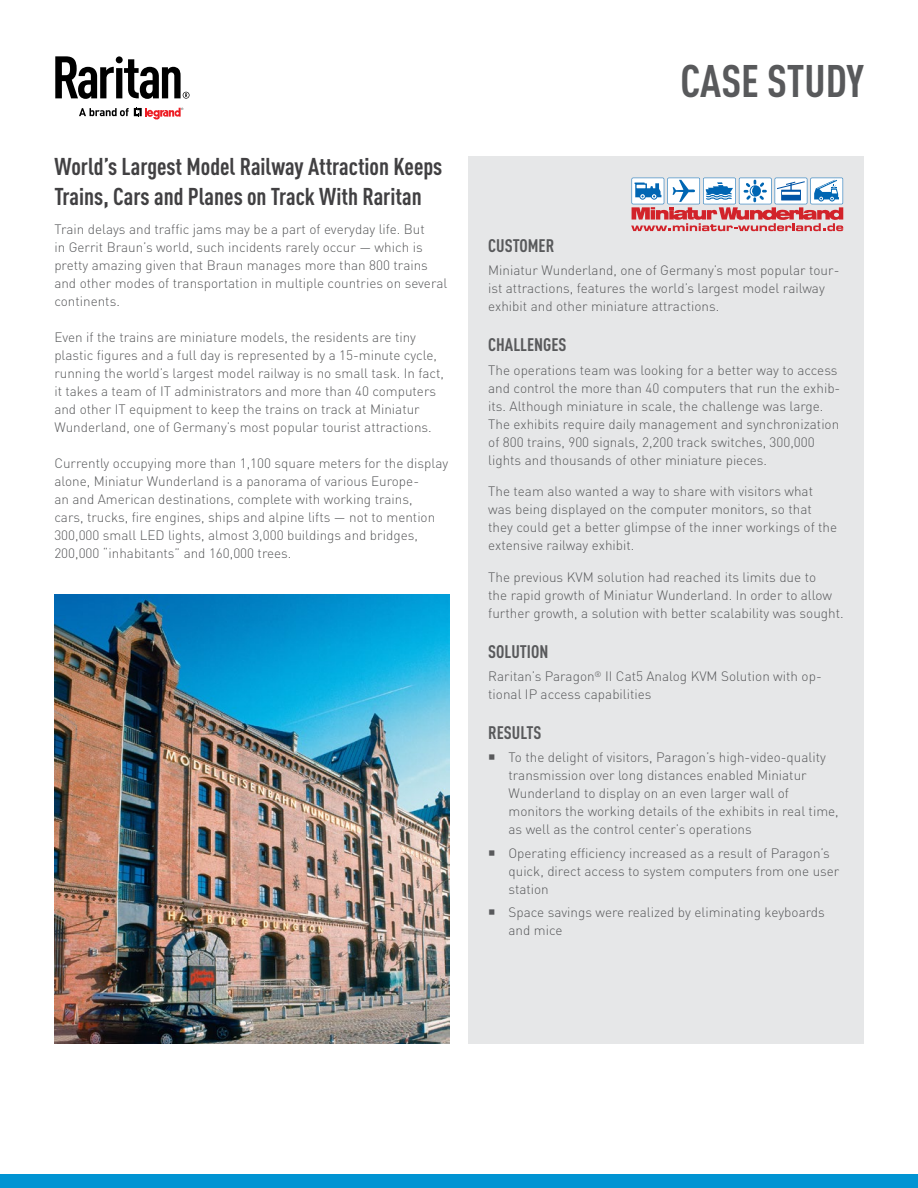
<style>
.page{position:relative;width:918px;height:1188px;background:#fff}
.page>*{position:absolute;margin:0;border:0;box-sizing:border-box;transform-origin:0 0}
.t1{font:700 condensed 45px "DIN Pro";color:#58595b}
.t2{font:700 condensed 24px/30px "DIN Pro";color:#414042}
.t3{font:700 condensed 18px "DIN Pro";color:#58595b}
.t4{font:300 13.5px/18px "DIN Pro";color:#58595b}
</style>
<div class="page">
<svg style="left:79px;top:107px;width:104px;height:13px"></svg>
<svg style="left:55px;top:56px;width:135px;height:43px"></svg>
<div style="left:0;top:1174px;width:918px;height:14px;background:#0194d3"></div>
<img style="left:54px;top:594px;width:396px;height:449px">
<div style="left:468px;top:157px;width:396px;height:887px;background:#e6e7e8"></div>
<svg style="left:631px;top:178px;width:212px;height:53px"></svg>
<h2 class="t2" style="left:54px;top:151px;width:390px">World’s Largest Model Railway Attraction Keeps<br>Trains, Cars and Planes on Track With Raritan</h2>
<p class="t4" style="left:54px;top:220px;width:394px">Train delays and traffic jams may be a part of everyday life. But<br>in Gerrit Braun’s world, such incidents rarely occur — which is pretty amazing given that Braun manages more than 800 trains and other modes of transportation in multiple countries on several continents.</p>
<p class="t4" style="left:54px;top:328px;width:391px">Even if the trains are miniature models, the residents are tiny plastic figures and a full day is represented by a 15-minute cycle, running the world’s largest model railway is no small task. In fact, it takes a team of IT administrators and more than 40 computers and other IT equipment to keep the trains on track at Miniatur Wunderland, one of Germany’s most popular tourist attractions.</p>
<p class="t4" style="left:54px;top:454px;width:395px">Currently occupying more than 1,100 square meters for the display alone, Miniatur Wunderland is a panorama of various Europe-<br>an and American destinations, complete with working trains,<br>cars, trucks, fire engines, ships and alpine lifts — not to mention 300,000 small LED lights, almost 3,000 buildings and bridges, 200,000 “inhabitants” and 160,000 trees.</p>
<h1 class="t1" style="left:680px;top:54px;width:185px">CASE STUDY</h1>
<h3 class="t3" style="left:488px;top:235px;width:68px">CUSTOMER</h3>
<p class="t4" style="left:488px;top:261px;width:353px">Miniatur Wunderland, one of Germany’s most popular tour&shy;ist attractions, features the world’s largest model railway exhibit and other miniature attractions.</p>
<h3 class="t3" style="left:488px;top:334px;width:80px">CHALLENGES</h3>
<p class="t4" style="left:488px;top:360px;width:354px">The operations team was looking for a better way to access and control the more than 40 computers that run the exhib&shy;its. Although miniature in scale, the challenge was large.<br>The exhibits require daily management and synchronization of 800 trains, 900 signals, 2,200 track switches, 300,000 lights and thousands of other miniature pieces.</p>
<p class="t4" style="left:488px;top:482px;width:351px">The team also wanted a way to share with visitors what was being displayed on the computer monitors, so that they could get a better glimpse of the inner workings of the extensive railway exhibit.</p>
<p class="t4" style="left:488px;top:567px;width:357px">The previous KVM solution had reached its limits due to<br>the rapid growth of Miniatur Wunderland. In order to allow further growth, a solution with better scalability was sought.</p>
<h3 class="t3" style="left:488px;top:640px;width:62px">SOLUTION</h3>
<p class="t4" style="left:488px;top:667px;width:335px">Raritan’s Paragon<sup>®</sup> II Cat5 Analog KVM Solution with op&shy;tional IP access capabilities</p>
<h3 class="t3" style="left:488px;top:722px;width:55px">RESULTS</h3>
<p class="t4" style="left:509px;top:748px;width:332px">To the delight of visitors, Paragon’s high-video-quality transmission over long distances enabled Miniatur Wunderland to display on an even larger wall of monitors the working details of the exhibits in real time, as well as the control center’s operations</p>
<p class="t4" style="left:509px;top:843px;width:333px">Operating efficiency increased as a result of Paragon’s quick, direct access to system computers from one user station</p>
<p class="t4" style="left:509px;top:903px;width:318px">Space savings were realized by eliminating keyboards and mice</p>
</div>
